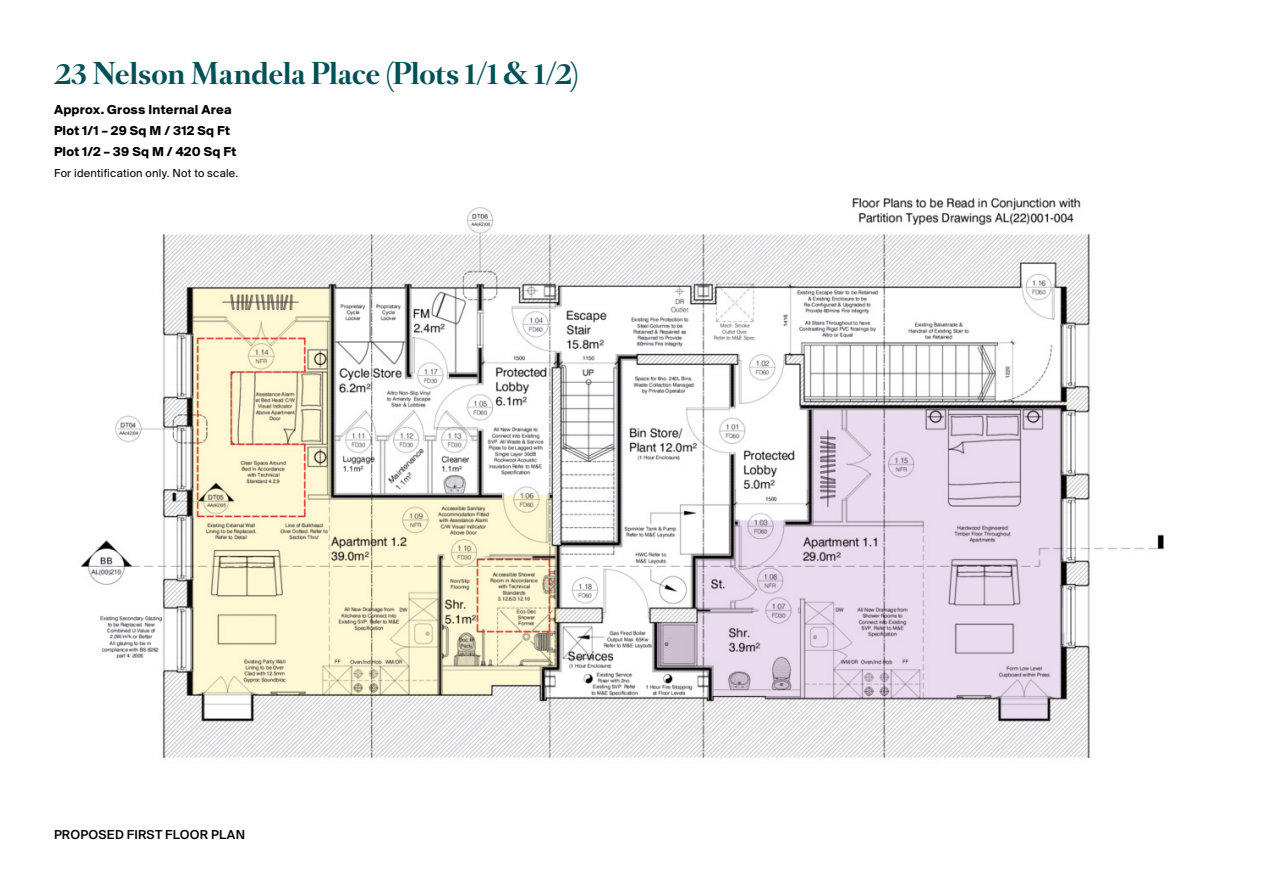
<style>
.page{position:relative;width:1263px;height:893px;background:#fff}
.page>*{position:absolute;margin:0;border:0;box-sizing:border-box;transform-origin:0 0}
.t1{font:700 27px "Romain Headline";color:#005157}
.t2{font:700 13.5px/21px "Suisse BP Intl";letter-spacing:.02em;color:#000}
.t3{font:500 13.5px "Suisse BP Intl";letter-spacing:.015em;color:#000}
.t4{font:12px "Suisse BP Intl";letter-spacing:.02em;color:#000}
</style>
<div class="page">
<img style="left:80px;top:197px;width:1084px;height:561px">
<h1 class="t1" style="left:54px;top:54px;width:527px">23 Nelson Mandela Place (Plots 1/1 &amp; 1/2)</h1>
<p class="t2" style="left:54px;top:99px;width:184px">Approx. Gross Internal Area<br>Plot 1/1 – 29 Sq M / 312 Sq Ft<br>Plot 1/2 – 39 Sq M / 420 Sq Ft</p>
<p class="t4" style="left:54px;top:166px;width:186px">For identification only. Not to scale.</p>
<p class="t3" style="left:54px;top:826px;width:193px">PROPOSED FIRST FLOOR PLAN</p>
</div>
